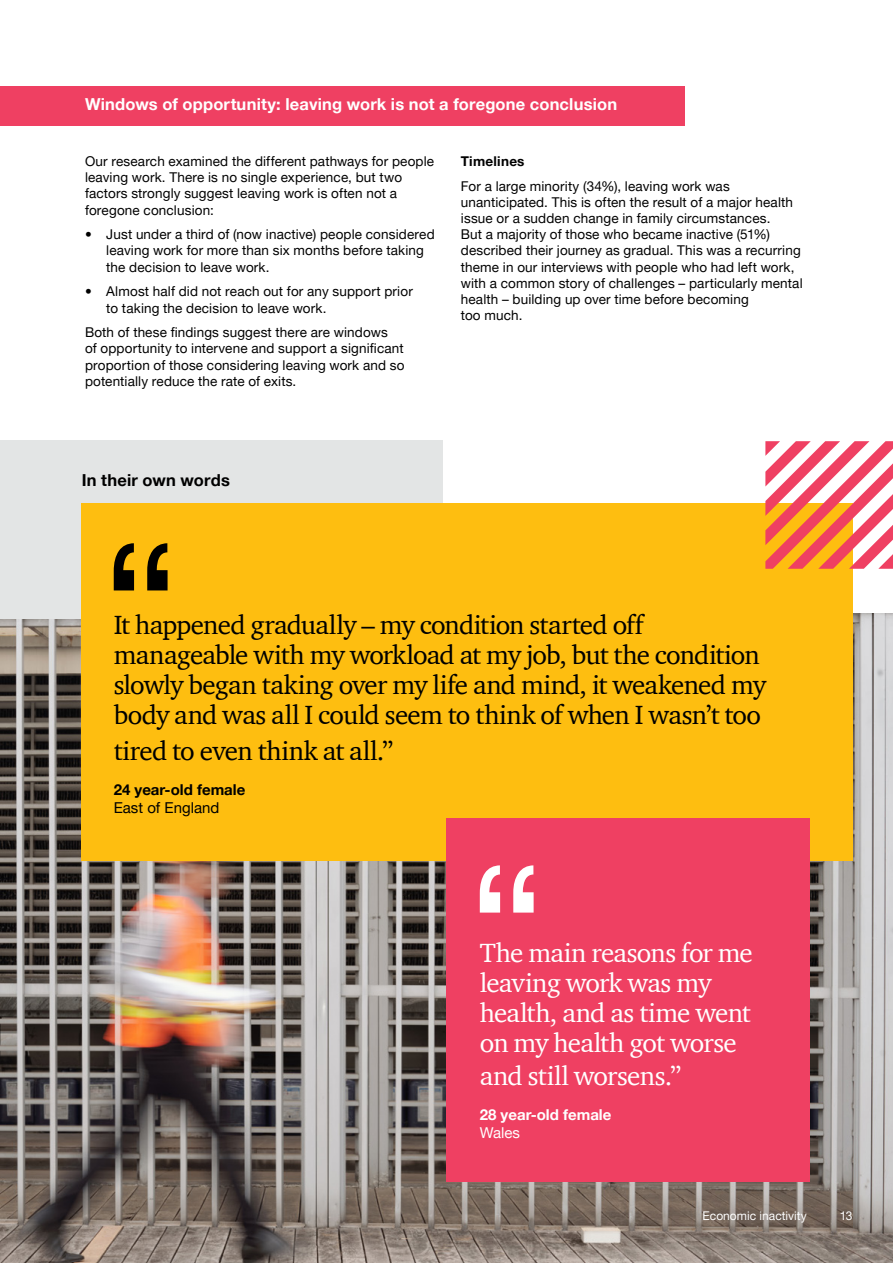
<style>
.page{position:relative;width:893px;height:1263px;background:#fff}
.page>*{position:absolute;margin:0;border:0;box-sizing:border-box;transform-origin:0 0}
.t1{font:27px/30px "ITC Charter Com";letter-spacing:-.03em;color:#000}
.t2{font:27px/30px "ITC Charter Com";letter-spacing:-.03em;color:#fff}
.t3{font:27px "ITC Charter Com";letter-spacing:-.01em;color:#000}
.t4{font:700 16.5px "Helvetica Neue LT Pro";letter-spacing:.01em;color:#fff}
.t5{font:700 16.5px "Helvetica Neue LT Pro";letter-spacing:.01em;color:#000}
.t6{font:700 15px "Helvetica Neue LT Pro";color:#000}
.t7{font:700 15px "Helvetica Neue LT Pro";color:#fff}
.t8{font:15px "Helvetica Neue LT Pro";color:#000}
.t9{font:15px "Helvetica Neue LT Pro";color:#fff}
.t10{font:13.5px/16.2px "Helvetica Neue LT Pro";letter-spacing:.01em;color:#000}
.t11{font:700 13.5px "Helvetica Neue LT Pro";letter-spacing:.02em;color:#000}
.t12{font:12px "Helvetica Neue LT Pro";color:#fff}
</style>
<div class="page">
<img style="left:0;top:613px;width:893px;height:650px">
<div style="left:0;top:440px;width:442px;height:179px;background:#e3e5e5"></div>
<div style="left:0;top:86px;width:685px;height:40px;background:#ef4062"></div>
<div style="left:81px;top:503px;width:772px;height:358px;background:#febe10"></div>
<svg style="left:114px;top:543px;width:54px;height:47px"></svg>
<div style="left:446px;top:818px;width:364px;height:363px;background:#ef4062"></div>
<svg style="left:480px;top:865px;width:54px;height:47px"></svg>
<svg style="left:765px;top:441px;width:128px;height:128px"></svg>
<p class="t4" style="left:85px;top:94px;width:534px">Windows of opportunity: leaving work is not a foregone conclusion</p>
<p class="t10" style="left:85px;top:153px;width:351px">Our research examined the different pathways for people leaving work. There is no single experience, but two factors strongly suggest leaving work is often not a foregone conclusion:</p>
<p class="t10" style="left:106px;top:226px;width:330px;text-indent:-21px">• Just under a third of (now inactive) people considered leaving work for more than six months before taking the decision to leave work.</p>
<p class="t10" style="left:106px;top:283px;width:308px;text-indent:-21px">• Almost half did not reach out for any support prior to taking the decision to leave work.</p>
<p class="t10" style="left:85px;top:324px;width:321px">Both of these findings suggest there are windows<br>of opportunity to intervene and support a significant proportion of those considering leaving work and so potentially reduce the rate of exits.</p>
<p class="t11" style="left:461px;top:153px;width:65px">Timelines</p>
<p class="t10" style="left:461px;top:177px;width:343px">For a large minority (34%), leaving work was unanticipated. This is often the result of a major health issue or a sudden change in family circumstances.<br>But a majority of those who became inactive (51%) described their journey as gradual. This was a recurring theme in our interviews with people who had left work, with a common story of challenges – particularly mental health – building up over time before becoming<br>too much.</p>
<p class="t5" style="left:82px;top:470px;width:150px">In their own words</p>
<h1 class="t1" style="left:114px;top:610px;width:654px">It happened gradually – my condition started off manageable with my workload at my job, but the condition slowly began taking over my life and mind, it weakened my body and was all I could seem to think of when I wasn’t too</h1>
<h1 class="t3" style="left:114px;top:734px;width:281px">tired to even think at all.”</h1>
<p class="t6" style="left:114px;top:781px;width:133px">24 year-old female</p>
<p class="t8" style="left:114px;top:799px;width:107px">East of England</p>
<h1 class="t2" style="left:480px;top:937px;width:274px">The main reasons for me leaving work was my health, and as time went on my health got worse</h1>
<h1 class="t2" style="left:480px;top:1060px;width:203px">and still worsens.”</h1>
<p class="t7" style="left:480px;top:1105px;width:133px">28 year-old female</p>
<p class="t9" style="left:480px;top:1123px;width:42px">Wales</p>
<p class="t12" style="left:703px;top:1208px;width:106px">Economic inactivity</p>
<p class="t12" style="left:840px;top:1208px;width:14px">13</p>
</div>
